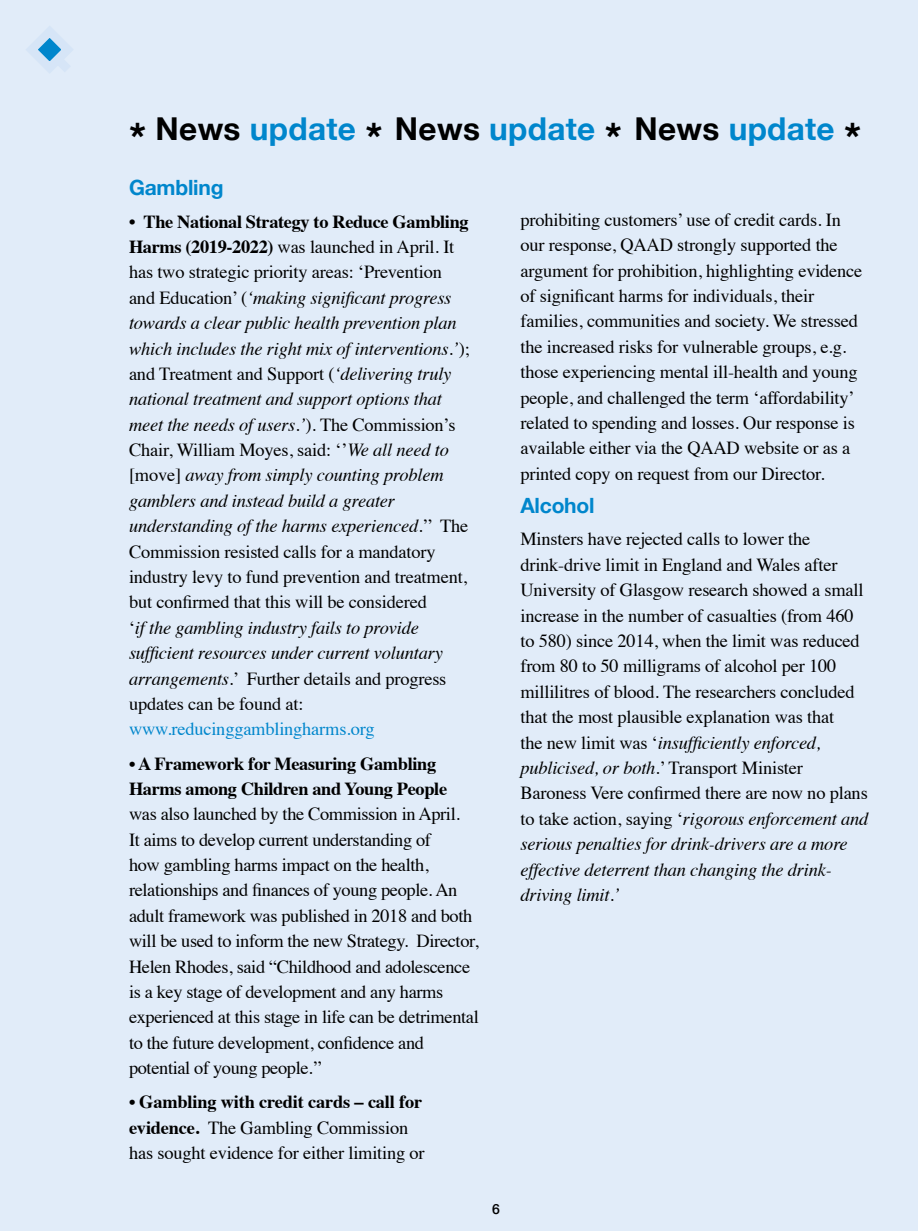
<style>
.page{position:relative;width:918px;height:1231px;background:#fff}
.page>*{position:absolute;margin:0;border:0;box-sizing:border-box;transform-origin:0 0}
.t1{font:700 31.5px "Helvetica Neue";letter-spacing:.01em;color:#0086cc}
.t2{font:700 21px "Helvetica Neue";letter-spacing:-.01em;color:#0086cc}
.t3{font:18.38px/25.4px "Times";letter-spacing:-.01em;color:#000}
.t4{font:italic 18.38px/25.4px "Times";letter-spacing:-.01em;color:#000}
.t5{font:700 18.38px/25.4px "Times";letter-spacing:-.02em;color:#000}
.t6{font:18.38px "Times";letter-spacing:-.01em;color:#0086cc}
.t7{font:500 14px "Helvetica Neue";color:#000}
.s1{font-size:42px;color:#000}
.s2{color:#000}
.s3{font-style:normal}
.s4{font-weight:700;font-style:normal}
.s5{font-weight:700}
.s6{font-style:italic}
</style>
<div class="page">
<div style="left:0;top:0;width:918px;height:1230px;background:#e1ecf9"></div>
<svg style="left:26px;top:26px;width:47px;height:47px"></svg>
<h1 class="t1" style="left:129px;top:104px;width:733px"><span class="s1">*</span> <span class="s2">News</span> update <span class="s1">*</span> <span class="s2">News</span> update <span class="s1">*</span> <span class="s2">News</span> update <span class="s1">*</span></h1>
<p class="t2" style="left:129px;top:171px;width:96px">Gambling</p>
<p class="t4" style="left:129px;top:207px;width:342px"><span class="s3">•</span> <span class="s4">The National Strategy to Reduce Gambling Harms (2019-2022)</span> <span class="s3">was launched in April. It has two strategic priority areas: ‘Prevention and Education’ (</span>‘making significant progress towards a clear public health prevention plan which includes the right mix of interventions.’<span class="s3">); and Treatment and Support (</span>‘delivering truly national treatment and support options that meet the needs of users.’<span class="s3">). The Commission’s Chair, William Moyes, said: ‘’</span>We all need to <span class="s3">[move]</span> away from simply counting problem gamblers and instead build a greater understanding of the harms experienced.<span class="s3">’’ The Commission resisted calls for a mandatory industry levy to fund prevention and treatment, but confirmed that this will be considered<br>‘</span>if the gambling industry fails to provide sufficient resources under current voluntary arrangements.<span class="s3">’ Further details and progress updates can be found at:</span></p>
<p class="t6" style="left:129px;top:712px;width:247px">www.reducinggamblingharms.org</p>
<p class="t5" style="left:129px;top:748px;width:320px">• A Framework for Measuring Gambling<br>Harms among Children and Young People</p>
<p class="t3" style="left:129px;top:799px;width:351px">was also launched by the Commission in April.<br>It aims to develop current understanding of<br>how gambling harms impact on the health, relationships and finances of young people. An adult framework was published in 2018 and both will be used to inform the new Strategy. Director, Helen Rhodes, said “Childhood and adolescence is a key stage of development and any harms experienced at this stage in life can be detrimental to the future development, confidence and potential of young people.’’</p>
<p class="t3" style="left:129px;top:1087px;width:297px"><span class="s5">• Gambling with credit cards – call for evidence.</span> The Gambling Commission has sought evidence for either limiting or</p>
<p class="t7" style="left:492px;top:1197px;width:9px">6</p>
<p class="t3" style="left:520px;top:205px;width:343px">prohibiting customers’ use of credit cards. In our response, QAAD strongly supported the argument for prohibition, highlighting evidence of significant harms for individuals, their families, communities and society. We stressed the increased risks for vulnerable groups, e.g. those experiencing mental ill-health and young people, and challenged the term ‘affordability’ related to spending and losses. Our response is available either via the QAAD website or as a printed copy on request from our Director.</p>
<p class="t2" style="left:520px;top:489px;width:76px">Alcohol</p>
<p class="t3" style="left:520px;top:525px;width:349px">Minsters have rejected calls to lower the drink-drive limit in England and Wales after University of Glasgow research showed a small increase in the number of casualties (from 460 to 580) since 2014, when the limit was reduced from 80 to 50 milligrams of alcohol per 100 millilitres of blood. The researchers concluded that the most plausible explanation was that<br>the new limit was ‘<span class="s6">insufficiently enforced, publicised, or both.</span>’ Transport Minister Baroness Vere confirmed there are now no plans to take action, saying ‘<span class="s6">rigorous enforcement and serious penalties for drink-drivers are a more effective deterrent than changing the drink&shy;driving limit.’</span></p>
</div>
